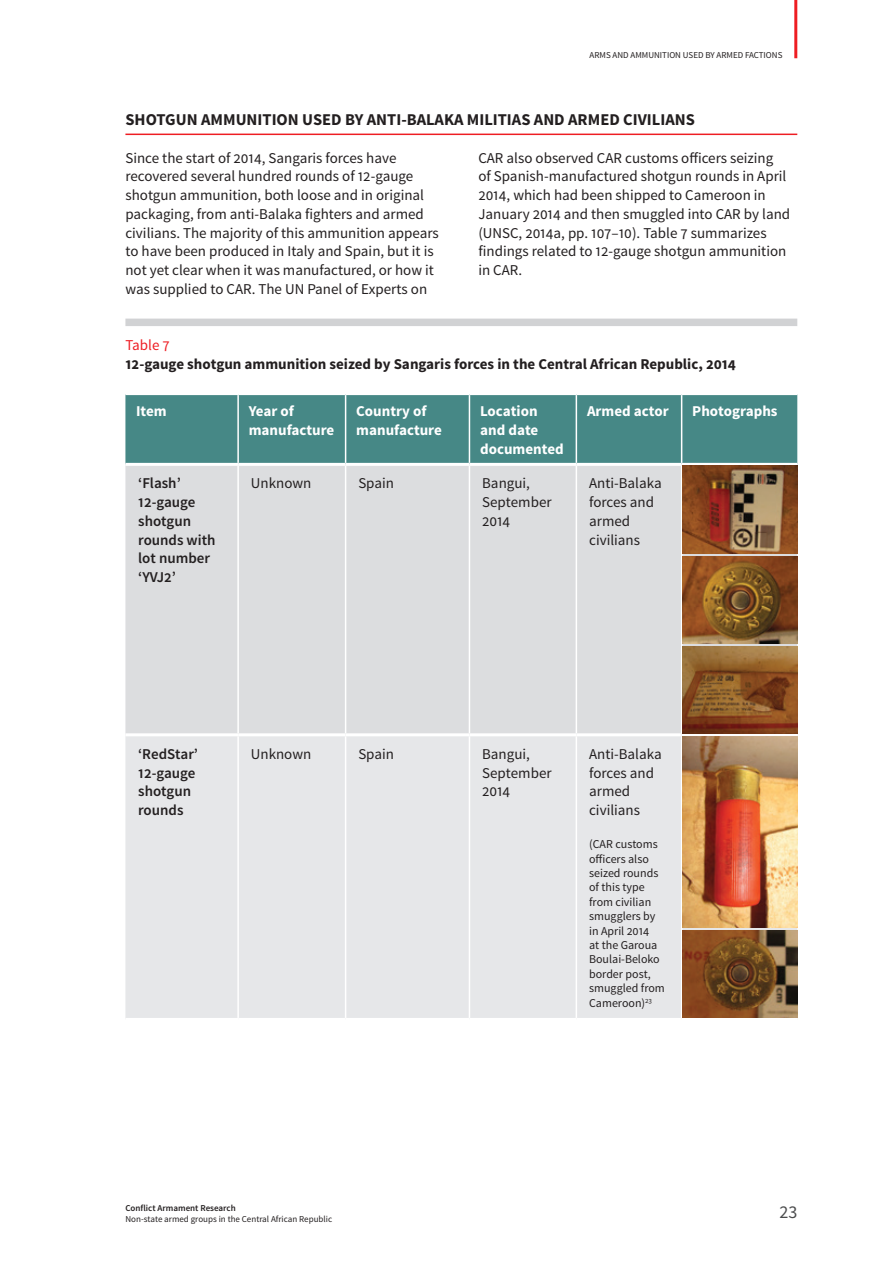
<style>
.page{position:relative;width:893px;height:1263px;background:#fff}
.page>*{position:absolute;margin:0;border:0;box-sizing:border-box;transform-origin:0 0}
.t1{font:18px "Source Sans Pro";color:#4b4c4d}
.t2{font:700 16.5px "Source Sans Pro";color:#231f20}
.t3{font:15px/18.8px "Source Sans Pro";color:#231f20}
.t4{font:700 15px/18.8px "Source Sans Pro";color:#fff}
.t5{font:700 15px "Source Sans Pro";color:#231f20}
.t6{font:600 15px/18.8px "Source Sans Pro";color:#231f20}
.t7{font:15px "Source Sans Pro";color:#ee1d23}
.t8{font:12px/14.4px "Source Sans Pro";color:#231f20}
.t9{font:9px "Source Sans Pro";color:#231f20}
.t10{font:600 9px "Source Sans Pro";color:#231f20}
</style>
<div class="page">
<hr style="left:794px;top:0;width:3px;height:58px;background:#ee1d23">
<hr style="left:125px;top:134px;width:672px;height:1px;background:#ee1d23">
<div style="left:125px;top:319px;width:672px;height:7px;background:#d1d2d4"></div>
<div style="left:125px;top:395px;width:672px;height:68px;background:#468886"></div>
<div style="left:125px;top:466px;width:672px;height:267px;background:#dcdddf"></div>
<div style="left:125px;top:736px;width:672px;height:282px;background:#e6e7e9"></div>
<hr style="left:237px;top:395px;width:2px;height:68px;background:#fff">
<hr style="left:345px;top:395px;width:1px;height:68px;background:#fff">
<hr style="left:469px;top:395px;width:1px;height:68px;background:#fff">
<hr style="left:576px;top:395px;width:1px;height:68px;background:#fff">
<hr style="left:237px;top:466px;width:2px;height:267px;background:#fff">
<hr style="left:345px;top:466px;width:1px;height:267px;background:#fff">
<hr style="left:469px;top:466px;width:1px;height:267px;background:#fff">
<hr style="left:576px;top:466px;width:1px;height:267px;background:#fff">
<hr style="left:681px;top:466px;width:1px;height:267px;background:#fff">
<hr style="left:237px;top:736px;width:2px;height:282px;background:#fff">
<hr style="left:345px;top:736px;width:1px;height:282px;background:#fff">
<hr style="left:469px;top:736px;width:1px;height:282px;background:#fff">
<hr style="left:576px;top:736px;width:1px;height:282px;background:#fff">
<hr style="left:681px;top:736px;width:1px;height:282px;background:#fff">
<hr style="left:681px;top:395px;width:1px;height:68px;background:#fff">
<img style="left:682px;top:465px;width:115px;height:89px">
<img style="left:682px;top:557px;width:115px;height:86px">
<img style="left:682px;top:646px;width:115px;height:87px">
<img style="left:682px;top:736px;width:115px;height:192px">
<img style="left:682px;top:931px;width:115px;height:87px">
<p class="t9" style="left:589px;top:49px;width:194px">ARMS AND AMMUNITION USED BY ARMED FACTIONS</p>
<p class="t2" style="left:125px;top:109px;width:571px">SHOTGUN AMMUNITION USED BY ANTI-BALAKA MILITIAS AND ARMED CIVILIANS</p>
<p class="t3" style="left:125px;top:148px;width:315px">Since the start of 2014, Sangaris forces have recovered several hundred rounds of 12-gauge shotgun ammunition, both loose and in original packaging, from anti-Balaka fighters and armed civilians. The majority of this ammunition appears to have been produced in Italy and Spain, but it is not yet clear when it was manufactured, or how it was supplied to CAR. The UN Panel of Experts on</p>
<p class="t3" style="left:478px;top:148px;width:313px">CAR also observed CAR customs officers seizing<br>of Spanish-manufactured shotgun rounds in April 2014, which had been shipped to Cameroon in January 2014 and then smuggled into CAR by land (UNSC, 2014a, pp. 107–10). Table 7 summarizes findings related to 12-gauge shotgun ammunition in CAR.</p>
<p class="t7" style="left:125px;top:336px;width:46px">Table 7</p>
<p class="t5" style="left:125px;top:354px;width:612px">12-gauge shotgun ammunition seized by Sangaris forces in the Central African Republic, 2014</p>
<p class="t4" style="left:136px;top:402px;width:32px">Item</p>
<p class="t4" style="left:249px;top:402px;width:87px">Year of manufacture</p>
<p class="t4" style="left:356px;top:402px;width:87px">Country of manufacture</p>
<p class="t4" style="left:480px;top:402px;width:85px">Location and date documented</p>
<p class="t4" style="left:587px;top:402px;width:83px">Armed actor</p>
<p class="t4" style="left:692px;top:402px;width:87px">Photographs</p>
<p class="t6" style="left:138px;top:474px;width:79px">‘Flash’<br>12-gauge shotgun rounds with lot number ‘YVJ2’</p>
<p class="t3" style="left:251px;top:474px;width:62px">Unknown</p>
<p class="t3" style="left:358px;top:474px;width:37px">Spain</p>
<p class="t3" style="left:482px;top:474px;width:71px">Bangui,<br>September<br>2014</p>
<p class="t3" style="left:589px;top:474px;width:74px">Anti-Balaka forces and armed civilians</p>
<p class="t6" style="left:138px;top:745px;width:61px">‘RedStar’<br>12-gauge shotgun rounds</p>
<p class="t3" style="left:251px;top:745px;width:62px">Unknown</p>
<p class="t3" style="left:358px;top:745px;width:37px">Spain</p>
<p class="t3" style="left:482px;top:745px;width:71px">Bangui,<br>September<br>2014</p>
<p class="t3" style="left:589px;top:745px;width:74px">Anti-Balaka forces and armed civilians</p>
<p class="t8" style="left:589px;top:837px;width:77px">(CAR customs officers also seized rounds of this type from civilian smugglers by in April 2014<br>at the Garoua<br>Boulai-Beloko border post, smuggled from<br>Cameroon)<sup>23</sup></p>
<p class="t10" style="left:125px;top:1202px;width:112px">Conflict Armament Research</p>
<p class="t9" style="left:125px;top:1213px;width:208px">Non-state armed groups in the Central African Republic</p>
<p class="t1" style="left:779px;top:1201px;width:19px">23</p>
</div>
